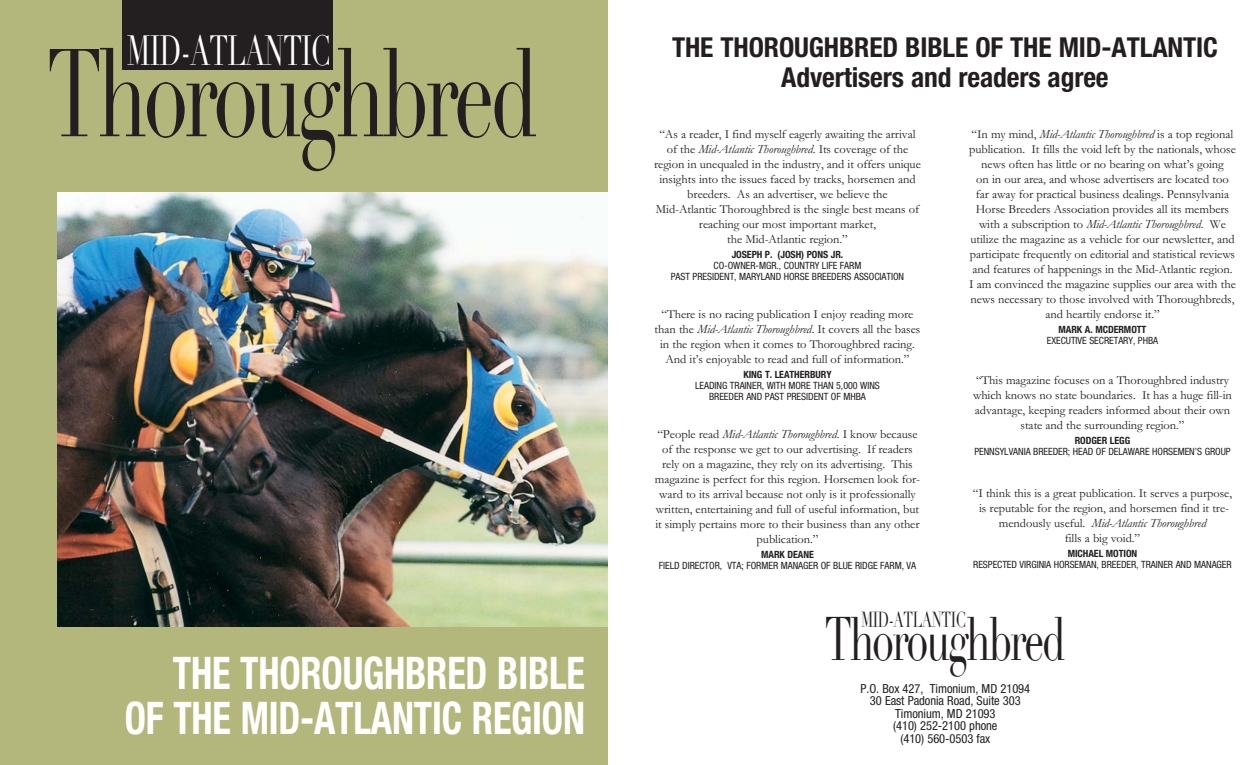
<style>
.page{position:relative;width:1260px;height:765px;background:#fff}
.page>*{position:absolute;margin:0;border:0;box-sizing:border-box;transform-origin:0 0}
.t1{font:122.5px "Didot";letter-spacing:-.05em;color:#231f20;scale:.66 1}
.t2{font:60px "Didot";letter-spacing:-.05em;color:#231f20;scale:.66 1}
.t3{font:700 condensed 45px/45px "Helvetica Neue";letter-spacing:-.005em;color:#fff;text-align:right;scale:.85 1}
.t4{font:41.25px "Didot";letter-spacing:-.03em;color:#fff;scale:.66 1}
.t5{font:700 condensed 27.5px/30px "Helvetica Neue";letter-spacing:-.005em;color:#231f20;text-align:center}
.t6{font:21.25px "Didot";letter-spacing:-.03em;color:#231f20;scale:.66 1}
.t7{font:12.5px/15px "Garamond";letter-spacing:-.005em;color:#231f20;text-align:center}
.t8{font:condensed 12.5px/12.5px "Helvetica Neue";letter-spacing:-.005em;color:#231f20;text-align:center}
.t9{font:condensed 10px/11.2px "Helvetica Neue";letter-spacing:-.005em;color:#231f20;text-align:center}
.t10{font:700 condensed 10px "Helvetica Neue";letter-spacing:-.005em;color:#231f20}
.s1{font-style:italic}
</style>
<div class="page">
<div style="left:0;top:0;width:608px;height:765px;background:#b4b77c"></div>
<img style="left:58px;top:193px;width:550px;height:433px">
<div style="left:122px;top:0;width:211px;height:70px;background:#231f20"></div>
<h3 class="t4" style="left:127px;top:26px;width:310px">MID-ATLANTIC</h3>
<h1 class="t1" style="left:47px;top:21px;width:746px">Thoroughbred</h1>
<h3 class="t3" style="left:125px;top:655px;width:543px">THE THOROUGHBRED BIBLE<br>OF THE MID-ATLANTIC REGION</h3>
<h3 class="t5" style="left:672px;top:35px;width:547px">THE THOROUGHBRED BIBLE OF THE MID-ATLANTIC<br>Advertisers and readers agree</h3>
<p class="t7" style="left:654px;top:127px;width:268px">“As a reader, I find myself eagerly awaiting the arrival of the <span class="s1">Mid-Atlantic Thoroughbred</span>. Its coverage of the region in unequaled in the industry, and it offers unique insights into the issues faced by tracks, horsemen and breeders. As an advertiser, we believe the<br>Mid-Atlantic Thoroughbred is the single best means of reaching our most important market,<br>the Mid-Atlantic region.”</p>
<p class="t10" style="left:732px;top:251px;width:113px">JOSEPH P. (JOSH) PONS JR.</p>
<p class="t9" style="left:671px;top:261px;width:235px">CO-OWNER-MGR., COUNTRY LIFE FARM<br>PAST PRESIDENT, MARYLAND HORSE BREEDERS ASSOCIATION</p>
<p class="t7" style="left:655px;top:307px;width:267px">“There is no racing publication I enjoy reading more than the <span class="s1">Mid-Atlantic Thoroughbred</span>. It covers all the bases in the region when it comes to Thoroughbred racing.<br>And it’s enjoyable to read and full of information.”</p>
<p class="t10" style="left:743px;top:371px;width:90px">KING T. LEATHERBURY</p>
<p class="t9" style="left:695px;top:381px;width:186px">LEADING TRAINER, WITH MORE THAN 5,000 WINS<br>BREEDER AND PAST PRESIDENT OF MHBA</p>
<p class="t7" style="left:655px;top:427px;width:267px">“People read <span class="s1">Mid-Atlantic Thoroughbred</span>. I know because of the response we get to our advertising. If readers rely on a magazine, they rely on its advertising. This magazine is perfect for this region. Horsemen look for&shy;ward to its arrival because not only is it professionally written, entertaining and full of useful information, but it simply pertains more to their business than any other publication.”</p>
<p class="t10" style="left:761px;top:551px;width:54px">MARK DEANE</p>
<p class="t9" style="left:659px;top:561px;width:259px">FIELD DIRECTOR, VTA; FORMER MANAGER OF BLUE RIDGE FARM, VA</p>
<p class="t7" style="left:969px;top:127px;width:268px">“In my mind, <span class="s1">Mid-Atlantic Thoroughbred</span> is a top regional publication. It fills the void left by the nationals, whose news often has little or no bearing on what’s going<br>on in our area, and whose advertisers are located too far away for practical business dealings. Pennsylvania Horse Breeders Association provides all its members with a subscription to <span class="s1">Mid-Atlantic Thoroughbred</span>. We utilize the magazine as a vehicle for our newsletter, and participate frequently on editorial and statistical reviews and features of happenings in the Mid-Atlantic region.<br>I am convinced the magazine supplies our area with the news necessary to those involved with Thoroughbreds, and heartily endorse it.”</p>
<p class="t10" style="left:1059px;top:326px;width:89px">MARK A. MCDERMOTT</p>
<p class="t9" style="left:1047px;top:336px;width:113px">EXECUTIVE SECRETARY, PHBA</p>
<p class="t7" style="left:973px;top:374px;width:260px">“This magazine focuses on a Thoroughbred industry which knows no state boundaries. It has a huge fill-in advantage, keeping readers informed about their own state and the surrounding region.”</p>
<p class="t10" style="left:1075px;top:437px;width:57px">RODGER LEGG</p>
<p class="t9" style="left:974px;top:447px;width:258px">PENNSYLVANIA BREEDER; HEAD OF DELAWARE HORSEMEN’S GROUP</p>
<p class="t7" style="left:973px;top:486px;width:261px">“I think this is a great publication. It serves a purpose, is reputable for the region, and horsemen find it tre&shy;mendously useful. <span class="s1">Mid-Atlantic Thoroughbred<br></span>fills a big void.”</p>
<p class="t10" style="left:1068px;top:550px;width:71px">MICHAEL MOTION</p>
<p class="t9" style="left:973px;top:560px;width:260px">RESPECTED VIRGINIA HORSEMAN, BREEDER, TRAINER AND MANAGER</p>
<h3 class="t6" style="left:861px;top:607px;width:160px">MID-ATLANTIC</h3>
<h2 class="t2" style="left:825px;top:603px;width:366px">Thoroughbred</h2>
<p class="t8" style="left:861px;top:683px;width:171px">P.O. Box 427, Timonium, MD 21094<br>30 East Padonia Road, Suite 303<br>Timonium, MD 21093<br>(410) 252-2100 phone<br>(410) 560-0503 fax</p>
</div>
